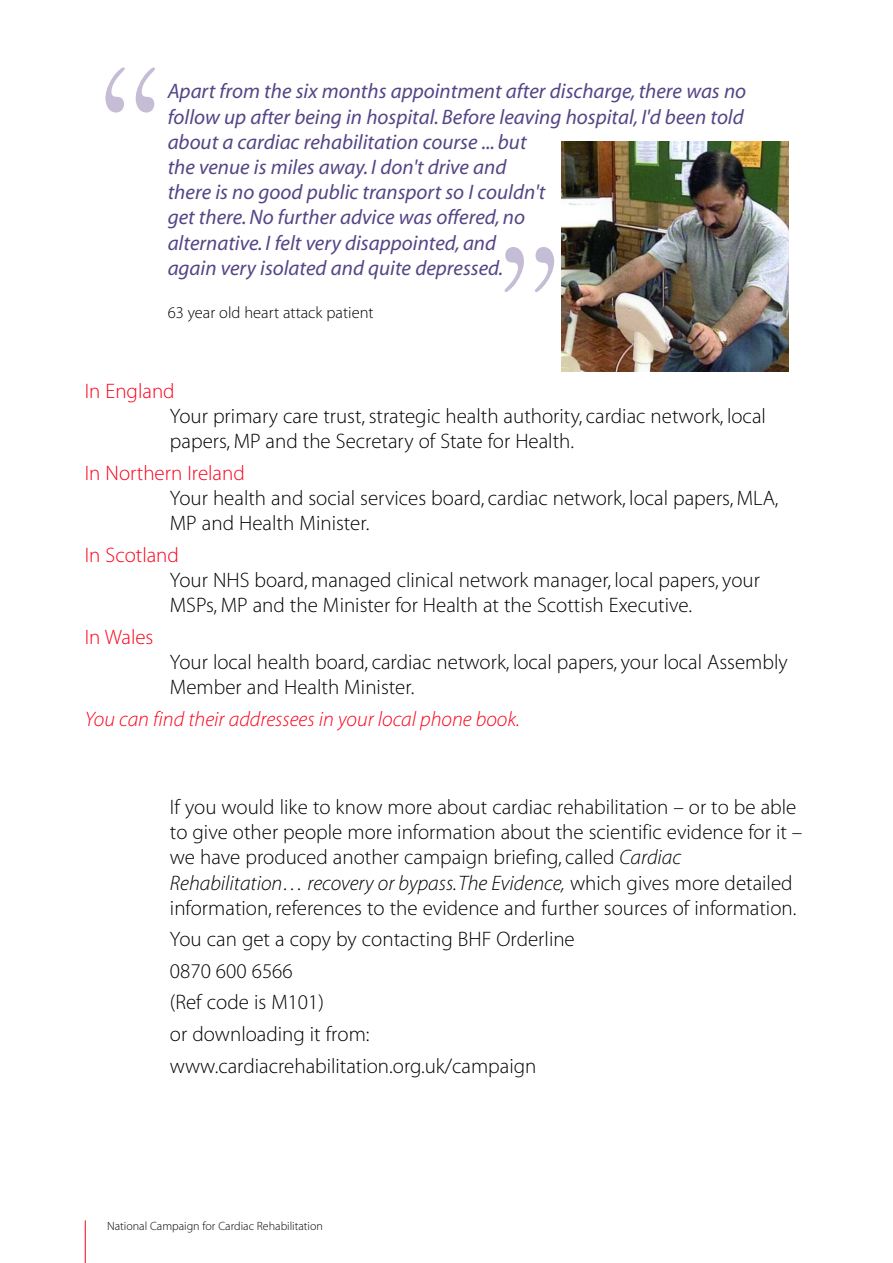
<style>
.page{position:relative;width:893px;height:1263px;background:#fff}
.page>*{position:absolute;margin:0;border:0;box-sizing:border-box;transform-origin:0 0}
.t1{font:300 193.95px "Garamond";color:#c5bcd5}
.t2{font:21px/25.2px "Myriad MM 215 600";color:#000}
.t3{font:21px/25.2px "Myriad MM It 400 600";color:#554586}
.t4{font:21px "Myriad MM It 215 600";color:#000}
.t5{font:21px "Myriad MM It 215 600";color:#fd001b}
.t6{font:21px "Myriad MM 215 600";color:#fd001b}
.t7{font:16.5px "Myriad MM 215 600";color:#000}
.t8{font:12px "Myriad MM 215 600";color:#000}
.s1{font-family:"Myriad MM It 215 600"}
.s2{font-family:"Myriad MM 215 600"}
</style>
<div class="page">
<hr style="left:85px;top:1220px;width:1px;height:43px;background:#fd001b">
<img style="left:561px;top:142px;width:227px;height:229px">
<h1 class="t1" style="left:93px;top:54px;width:75px">“</h1>
<p class="t3" style="left:168px;top:81px;width:580px">Apart from the six months appointment after discharge, there was no follow up after being in hospital. Before leaving hospital, I'd been told about a cardiac rehabilitation course ... but<br>the venue is miles away. I don't drive and<br>there is no good public transport so I couldn't<br>get there. No further advice was offered, no<br>alternative. I felt very disappointed, and<br>again very isolated and quite depressed.</p>
<p class="t7" style="left:168px;top:307px;width:207px">63 year old heart attack patient</p>
<h1 class="t1" style="left:492px;top:234px;width:75px">”</h1>
<p class="t6" style="left:85px;top:383px;width:91px">In England</p>
<p class="t2" style="left:170px;top:405px;width:597px">Your primary care trust, strategic health authority, cardiac network, local papers, MP and the Secretary of State for Health.</p>
<p class="t6" style="left:85px;top:465px;width:161px">In Northern Ireland</p>
<p class="t2" style="left:170px;top:487px;width:610px">Your health and social services board, cardiac network, local papers, MLA,<br>MP and Health Minister.</p>
<p class="t6" style="left:85px;top:547px;width:96px">In Scotland</p>
<p class="t2" style="left:170px;top:569px;width:591px">Your NHS board, managed clinical network manager, local papers, your<br>MSPs, MP and the Minister for Health at the Scottish Executive.</p>
<p class="t6" style="left:85px;top:629px;width:70px">In Wales</p>
<p class="t2" style="left:170px;top:651px;width:619px">Your local health board, cardiac network, local papers, your local Assembly<br>Member and Health Minister.</p>
<p class="t5" style="left:85px;top:711px;width:436px">You can find their addressees in your local phone book.</p>
<p class="t2" style="left:170px;top:796px;width:634px">If you would like to know more about cardiac rehabilitation – or to be able to give other people more information about the scientific evidence for it – we have produced another campaign briefing, called <span class="s1">Cardiac</span></p>
<p class="t4" style="left:170px;top:875px;width:624px">Rehabilitation… recovery or bypass.The Evidence, <span class="s2">which gives more detailed</span></p>
<p class="t2" style="left:170px;top:894px;width:628px;line-height:31.7px">information, references to the evidence and further sources of information.<br>You can get a copy by contacting BHF Orderline<br>0870 600 6566<br>(Ref code is M101)<br>or downloading it from:<br>www.cardiacrehabilitation.org.uk/campaign</p>
<p class="t8" style="left:107px;top:1221px;width:217px">National Campaign for Cardiac Rehabilitation</p>
</div>
